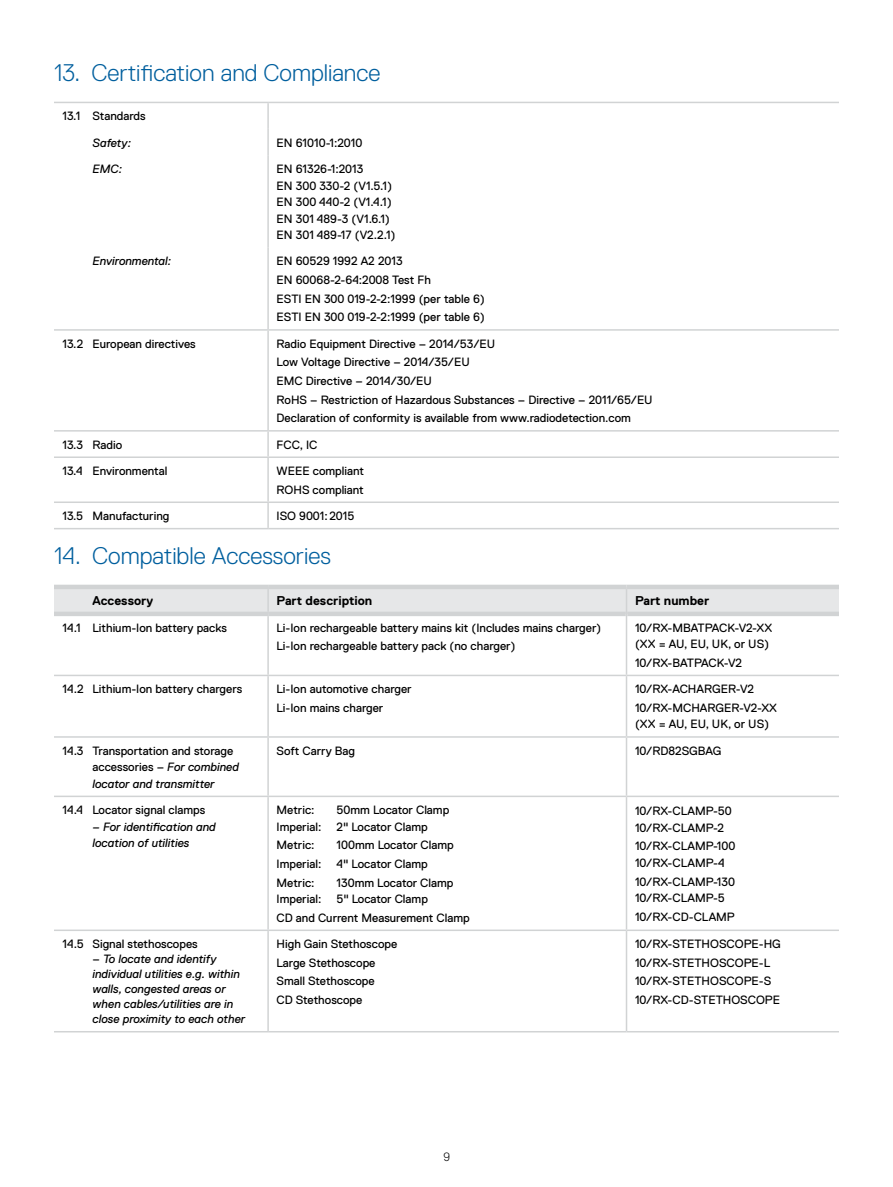
<style>
.page{position:relative;width:893px;height:1187px;background:#fff}
.page>*{position:absolute;margin:0;border:0;box-sizing:border-box;transform-origin:0 0}
.t1{font:300 24px "Replica Std";color:#005f9e}
.t2{font:700 12.75px "Replica Std";color:#000}
.t3{font:12px/18.6px "Replica Std";color:#000}
.t4{font:italic 12px/15px "Replica Std";color:#000}
.t5{font:300 12px "Replica Std";color:#000}
.s1{font-style:italic}
.s2{font-style:normal}
</style>
<div class="page">
<hr style="left:54px;top:102px;width:214px;height:1px;background:#d1d3d4">
<hr style="left:268px;top:102px;width:571px;height:1px;background:#d1d3d4">
<hr style="left:54px;top:329px;width:214px;height:1px;background:#d1d3d4">
<hr style="left:268px;top:329px;width:571px;height:1px;background:#d1d3d4">
<hr style="left:54px;top:430px;width:214px;height:1px;background:#d1d3d4">
<hr style="left:268px;top:430px;width:571px;height:1px;background:#d1d3d4">
<hr style="left:54px;top:456px;width:214px;height:2px;background:#d1d3d4">
<hr style="left:268px;top:456px;width:571px;height:2px;background:#d1d3d4">
<hr style="left:54px;top:501px;width:214px;height:2px;background:#d1d3d4">
<hr style="left:268px;top:501px;width:571px;height:2px;background:#d1d3d4">
<hr style="left:54px;top:528px;width:214px;height:1px;background:#d1d3d4">
<hr style="left:268px;top:528px;width:571px;height:1px;background:#d1d3d4">
<hr style="left:267px;top:103px;width:2px;height:26px;background:#d1d3d4">
<hr style="left:267px;top:129px;width:2px;height:26px;background:#d1d3d4">
<hr style="left:267px;top:155px;width:2px;height:92px;background:#d1d3d4">
<hr style="left:267px;top:247px;width:2px;height:82px;background:#d1d3d4">
<hr style="left:267px;top:330px;width:2px;height:100px;background:#d1d3d4">
<hr style="left:267px;top:431px;width:2px;height:25px;background:#d1d3d4">
<hr style="left:267px;top:458px;width:2px;height:43px;background:#d1d3d4">
<hr style="left:267px;top:503px;width:2px;height:25px;background:#d1d3d4">
<hr style="left:54px;top:674px;width:214px;height:2px;background:#d1d3d4">
<hr style="left:268px;top:674px;width:358px;height:2px;background:#d1d3d4">
<hr style="left:626px;top:674px;width:213px;height:2px;background:#d1d3d4">
<hr style="left:54px;top:736px;width:214px;height:1px;background:#d1d3d4">
<hr style="left:268px;top:736px;width:358px;height:1px;background:#d1d3d4">
<hr style="left:626px;top:736px;width:213px;height:1px;background:#d1d3d4">
<hr style="left:54px;top:795px;width:214px;height:2px;background:#d1d3d4">
<hr style="left:268px;top:795px;width:358px;height:2px;background:#d1d3d4">
<hr style="left:626px;top:795px;width:213px;height:2px;background:#d1d3d4">
<hr style="left:54px;top:929px;width:214px;height:2px;background:#d1d3d4">
<hr style="left:268px;top:929px;width:358px;height:2px;background:#d1d3d4">
<hr style="left:626px;top:929px;width:213px;height:2px;background:#d1d3d4">
<hr style="left:54px;top:1030px;width:214px;height:2px;background:#d1d3d4">
<hr style="left:268px;top:1030px;width:358px;height:2px;background:#d1d3d4">
<hr style="left:626px;top:1030px;width:213px;height:2px;background:#d1d3d4">
<hr style="left:267px;top:616px;width:2px;height:58px;background:#d1d3d4">
<hr style="left:267px;top:676px;width:2px;height:60px;background:#d1d3d4">
<hr style="left:267px;top:737px;width:2px;height:58px;background:#d1d3d4">
<hr style="left:267px;top:797px;width:2px;height:132px;background:#d1d3d4">
<hr style="left:267px;top:931px;width:2px;height:99px;background:#d1d3d4">
<div style="left:54px;top:584px;width:214px;height:5px;background:#d1d3d4"></div>
<div style="left:268px;top:584px;width:358px;height:5px;background:#d1d3d4"></div>
<div style="left:626px;top:584px;width:213px;height:5px;background:#d1d3d4"></div>
<div style="left:54px;top:611px;width:214px;height:5px;background:#d1d3d4"></div>
<div style="left:268px;top:611px;width:358px;height:5px;background:#d1d3d4"></div>
<div style="left:627px;top:611px;width:212px;height:5px;background:#d1d3d4"></div>
<svg style="left:54px;top:589px;width:785px;height:25px;background:#e3e4e5"></svg>
<hr style="left:626px;top:614px;width:1px;height:60px;background:#d1d3d4">
<hr style="left:626px;top:676px;width:1px;height:60px;background:#d1d3d4">
<hr style="left:626px;top:737px;width:1px;height:58px;background:#d1d3d4">
<hr style="left:626px;top:797px;width:1px;height:132px;background:#d1d3d4">
<hr style="left:626px;top:931px;width:1px;height:99px;background:#d1d3d4">
<h1 class="t1" style="left:54px;top:59px;width:328px">13. Certification and Compliance</h1>
<p class="t3" style="left:63px;top:107px;width:85px">13.1 Standards</p>
<p class="t4" style="left:93px;top:135px;width:40px">Safety:</p>
<p class="t3" style="left:277px;top:133px;width:87px">EN 61010-1:2010</p>
<p class="t4" style="left:93px;top:161px;width:31px">EMC:</p>
<p class="t3" style="left:277px;top:161px;width:121px;line-height:16.5px">EN 61326-1:2013<br>EN 300 330-2 (V1.5.1)<br>EN 300 440-2 (V1.4.1)<br>EN 301 489-3 (V1.6.1)<br>EN 301 489-17 (V2.2.1)</p>
<p class="t4" style="left:93px;top:254px;width:80px">Environmental:</p>
<p class="t3" style="left:277px;top:252px;width:210px">EN 60529 1992 A2 2013<br>EN 60068-2-64:2008 Test Fh<br>ESTI EN 300 019-2-2:1999 (per table 6)<br>ESTI EN 300 019-2-2:1999 (per table 6)</p>
<p class="t3" style="left:63px;top:334px;width:135px">13.2 European directives</p>
<p class="t3" style="left:277px;top:334px;width:378px">Radio Equipment Directive – 2014/53/EU<br>Low Voltage Directive – 2014/35/EU<br>EMC Directive – 2014/30/EU<br>RoHS – Restriction of Hazardous Substances – Directive – 2011/65/EU Declaration of conformity is available from www.radiodetection.com</p>
<p class="t3" style="left:63px;top:435px;width:61px">13.3 Radio</p>
<p class="t3" style="left:277px;top:435px;width:42px">FCC, IC</p>
<p class="t3" style="left:63px;top:461px;width:106px">13.4 Environmental</p>
<p class="t3" style="left:277px;top:461px;width:89px">WEEE compliant<br>ROHS compliant</p>
<p class="t3" style="left:63px;top:506px;width:108px">13.5 Manufacturing</p>
<p class="t3" style="left:277px;top:506px;width:79px">ISO 9001:2015</p>
<h1 class="t1" style="left:54px;top:542px;width:278px">14. Compatible Accessories</h1>
<p class="t2" style="left:93px;top:594px;width:62px">Accessory</p>
<p class="t2" style="left:277px;top:594px;width:97px">Part description</p>
<p class="t2" style="left:635px;top:594px;width:76px">Part number</p>
<p class="t3" style="left:63px;top:618px;width:166px">14.1 Lithium-Ion battery packs</p>
<p class="t3" style="left:277px;top:618px;width:326px">Li-Ion rechargeable battery mains kit (Includes mains charger)<br>Li-Ion rechargeable battery pack (no charger)</p>
<p class="t3" style="left:635px;top:619px;width:139px;line-height:16.5px">10/RX-MBATPACK-V2-XX (XX = AU, EU, UK, or US)</p>
<p class="t3" style="left:635px;top:653px;width:109px">10/RX-BATPACK-V2</p>
<p class="t3" style="left:63px;top:680px;width:181px">14.2 Lithium-Ion battery chargers</p>
<p class="t3" style="left:277px;top:680px;width:137px">Li-Ion automotive charger<br>Li-Ion mains charger</p>
<p class="t3" style="left:635px;top:680px;width:143px">10/RX-ACHARGER-V2<br>10/RX-MCHARGER-V2-XX</p>
<p class="t3" style="left:635px;top:715px;width:136px">(XX = AU, EU, UK, or US)</p>
<p class="t3" style="left:93px;top:742px;width:148px;line-height:16.5px;text-indent:-30px">14.3 Transportation and storage accessories – <span class="s1">For combined locator and transmitter</span></p>
<p class="t3" style="left:277px;top:741px;width:80px">Soft Carry Bag</p>
<p class="t3" style="left:635px;top:741px;width:88px">10/RD82SGBAG</p>
<p class="t3" style="left:63px;top:800px;width:144px">14.4 Locator signal clamps</p>
<p class="t4" style="left:93px;top:818px;width:125px;line-height:16.5px">– For identification and location of utilities</p>
<p class="t3" style="left:277px;top:800px;width:39px">Metric:</p>
<p class="t3" style="left:337px;top:800px;width:114px">50mm Locator Clamp</p>
<p class="t3" style="left:277px;top:817px;width:46px">Imperial:</p>
<p class="t3" style="left:337px;top:817px;width:93px">2" Locator Clamp</p>
<p class="t3" style="left:277px;top:835px;width:39px">Metric:</p>
<p class="t3" style="left:337px;top:835px;width:119px">100mm Locator Clamp</p>
<p class="t3" style="left:277px;top:854px;width:46px">Imperial:</p>
<p class="t3" style="left:337px;top:854px;width:93px">4" Locator Clamp</p>
<p class="t3" style="left:277px;top:873px;width:39px">Metric:</p>
<p class="t3" style="left:337px;top:873px;width:118px">130mm Locator Clamp</p>
<p class="t3" style="left:277px;top:889px;width:46px">Imperial:</p>
<p class="t3" style="left:635px;top:802px;width:98px;line-height:16.5px">10/RX-CLAMP-50<br>10/RX-CLAMP-2</p>
<p class="t3" style="left:635px;top:838px;width:102px;line-height:16.5px">10/RX-CLAMP-100<br>10/RX-CLAMP-4</p>
<p class="t3" style="left:635px;top:873px;width:101px;line-height:16.5px">10/RX-CLAMP-130<br>10/RX-CLAMP-5</p>
<p class="t3" style="left:635px;top:907px;width:101px">10/RX-CD-CLAMP</p>
<p class="t3" style="left:277px;top:889px;width:195px;text-indent:60px">5" Locator Clamp<br>CD and Current Measurement Clamp</p>
<p class="t3" style="left:63px;top:934px;width:137px">14.5 Signal stethoscopes</p>
<p class="t4" style="left:93px;top:951px;width:154px"><span class="s2">–</span> To locate and identify individual utilities e.g. within walls, congested areas or when cables/utilities are in close proximity to each other</p>
<p class="t3" style="left:277px;top:934px;width:122px">High Gain Stethoscope<br>Large Stethoscope<br>Small Stethoscope<br>CD Stethoscope</p>
<p class="t3" style="left:635px;top:934px;width:147px">10/RX-STETHOSCOPE-HG<br>10/RX-STETHOSCOPE-L<br>10/RX-STETHOSCOPE-S<br>10/RX-CD-STETHOSCOPE</p>
<p class="t5" style="left:443px;top:1150px;width:8px">9</p>
</div>
